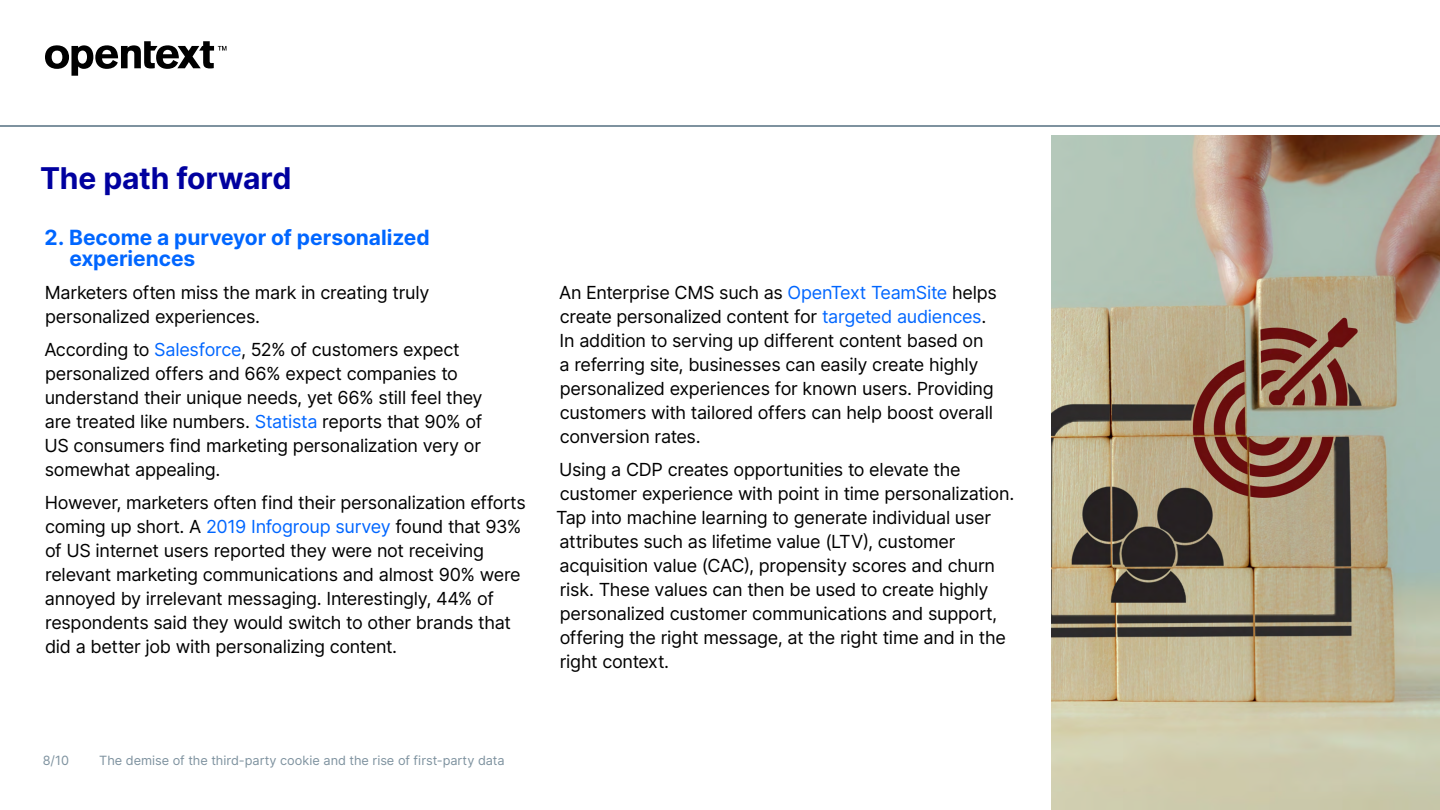
<style>
.page{position:relative;width:1440px;height:810px;background:#fff}
.page>*{position:absolute;margin:0;border:0;box-sizing:border-box;transform-origin:0 0}
.t1{font:700 30px "Inter";letter-spacing:-.01em;color:#00009f}
.t2{font:700 21px/21px "Inter";letter-spacing:-.005em;color:#06f}
.Body{font:18px/24px "Inter";letter-spacing:-.015em;color:#000}
.t3{font:12.75px "Inter";letter-spacing:-.005em;color:#7e929f}
.s1{color:#06f}
</style>
<div class="page">
<svg style="left:45px;top:41px;width:181px;height:35px"></svg>
<hr style="left:0;top:125px;width:1440px;height:2px;background:#7e929f">
<img style="left:1052px;top:135px;width:388px;height:675px">
<h3 class="t1" style="left:40px;top:156px;width:253px">The path forward</h3>
<h4 class="t2" style="left:69px;top:226px;width:362px;text-indent:-25px">2. Become a purveyor of personalized experiences</h4>
<p class="Body" style="left:45px;top:280px;width:386px">Marketers often miss the mark in creating truly personalized experiences.</p>
<p class="Body" style="left:44px;top:337px;width:440px">According to <span class="s1">Salesforce</span>, 52% of customers expect personalized offers and 66% expect companies to understand their unique needs, yet 66% still feel they are treated like numbers. <span class="s1">Statista</span> reports that 90% of US consumers find marketing personalization very or somewhat appealing.</p>
<p class="Body" style="left:45px;top:490px;width:483px">However, marketers often find their personalization efforts coming up short. A <span class="s1">2019 Infogroup survey</span> found that 93% of US internet users reported they were not receiving relevant marketing communications and almost 90% were annoyed by irrelevant messaging. Interestingly, 44% of respondents said they would switch to other brands that did a better job with personalizing content.</p>
<p class="Body" style="left:559px;top:280px;width:439px">An Enterprise CMS such as <span class="s1">OpenText TeamSite</span> helps create personalized content for <span class="s1">targeted audiences</span>.<br>In addition to serving up different content based on a referring site, businesses can easily create highly personalized experiences for known users. Providing customers with tailored offers can help boost overall conversion rates.</p>
<p class="Body" style="left:556px;top:457px;width:460px">Using a CDP creates opportunities to elevate the customer experience with point in time personalization.<br>Tap into machine learning to generate individual user attributes such as lifetime value (LTV), customer acquisition value (CAC), propensity scores and churn risk. These values can then be used to create highly personalized customer communications and support, offering the right message, at the right time and in the right context.</p>
<p class="t3" style="left:43px;top:751px;width:28px">8/10</p>
<p class="t3" style="left:99px;top:751px;width:407px">The demise of the third-party cookie and the rise of first-party data</p>
</div>
